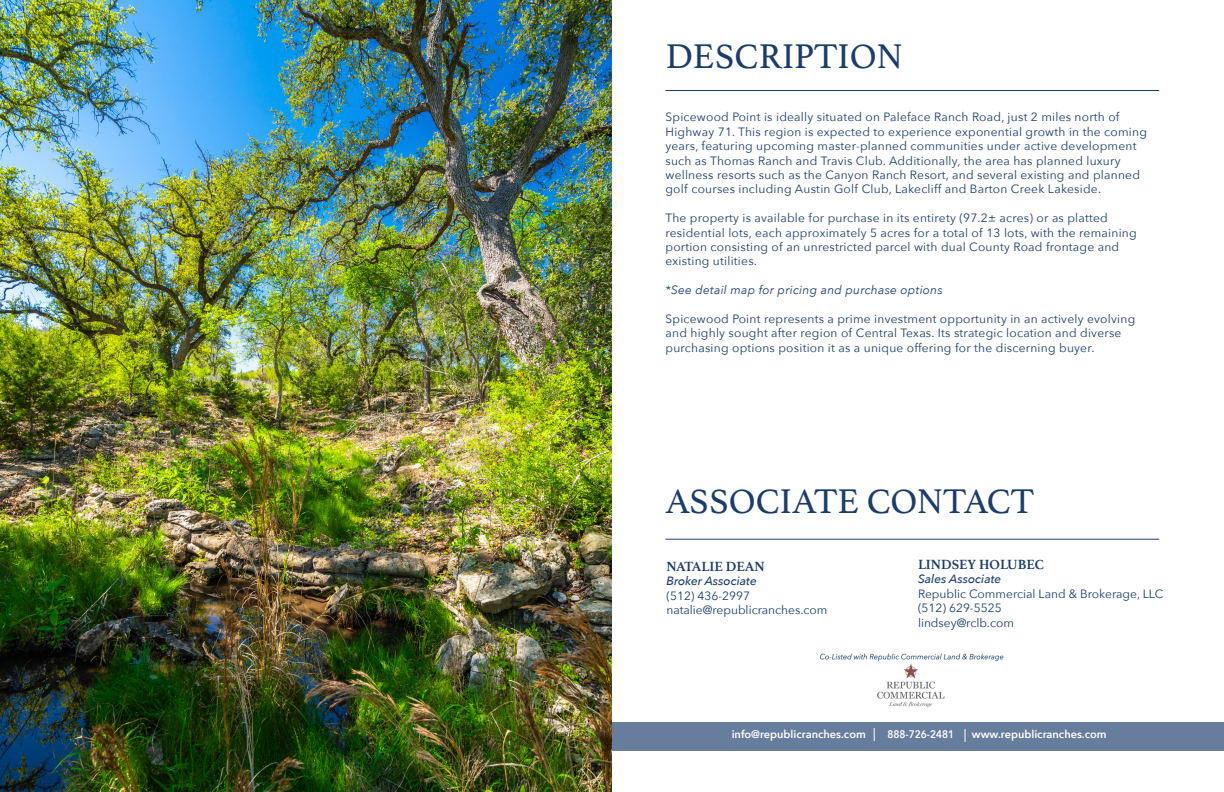
<style>
.page{position:relative;width:1224px;height:792px;background:#fff}
.page>*{position:absolute;margin:0;border:0;box-sizing:border-box;transform-origin:0 0}
.t1{font:36px "Athelas";color:#1b3d6d}
.t2{font:700 14px "Athelas";color:#1b3d6d}
.t3{font:12px/14.4px "Avenir Next";letter-spacing:.02em;color:#1b3d6d}
.t4{font:12px/14.4px "Avenir Next";color:#1b3d6d}
.t5{font:12px "Avenir Next";color:#193d6d}
.t6{font:italic 12px "Avenir Next";letter-spacing:.02em;color:#1b3d6d}
.t7{font:italic 500 12px "Avenir Next";color:#1b3d6d}
.t8{font:600 11px "Avenir Next";color:#fff}
.t9{font:600 11px "Avenir Next";color:#fff;scale:.9 1}
</style>
<div class="page">
<div style="left:612px;top:722px;width:612px;height:29px;background:#677d9d"></div>
<img style="left:0;top:0;width:612px;height:792px">
<hr style="left:666px;top:539px;width:493px;height:1px;background:#1a3e6d">
<svg style="left:874px;top:728px;width:1px;height:13px"></svg>
<svg style="left:965px;top:729px;width:1px;height:13px"></svg>
<hr style="left:666px;top:90px;width:493px;height:1px;background:#1a3e6d">
<img style="left:820px;top:653px;width:184px;height:55px">
<h1 class="t1" style="left:666px;top:27px;width:239px">DESCRIPTION</h1>
<p class="t3" style="left:666px;top:110px;width:483px">Spicewood Point is ideally situated on Paleface Ranch Road, just 2 miles north of Highway 71. This region is expected to experience exponential growth in the coming years, featuring upcoming master-planned communities under active development such as Thomas Ranch and Travis Club. Additionally, the area has planned luxury wellness resorts such as the Canyon Ranch Resort, and several existing and planned golf courses including Austin Golf Club, Lakecliff and Barton Creek Lakeside.</p>
<p class="t3" style="left:666px;top:210px;width:473px">The property is available for purchase in its entirety (97.2± acres) or as platted residential lots, each approximately 5 acres for a total of 13 lots, with the remaining portion consisting of an unrestricted parcel with dual County Road frontage and existing utilities.</p>
<p class="t6" style="left:666px;top:280px;width:279px">*See detail map for pricing and purchase options</p>
<p class="t3" style="left:666px;top:311px;width:471px">Spicewood Point represents a prime investment opportunity in an actively evolving and highly sought after region of Central Texas. Its strategic location and diverse purchasing options position it as a unique offering for the discerning buyer.</p>
<h1 class="t1" style="left:666px;top:472px;width:370px">ASSOCIATE CONTACT</h1>
<p class="t2" style="left:666px;top:555px;width:100px">NATALIE DEAN</p>
<p class="t7" style="left:666px;top:571px;width:92px">Broker Associate</p>
<p class="t4" style="left:666px;top:588px;width:85px">(512) 436-2997</p>
<p class="t5" style="left:666px;top:600px;width:162px">natalie@republicranches.com</p>
<p class="t2" style="left:918px;top:553px;width:128px">LINDSEY HOLUBEC</p>
<p class="t7" style="left:918px;top:569px;width:85px">Sales Associate</p>
<p class="t4" style="left:918px;top:586px;width:247px">Republic Commercial Land &amp; Brokerage, LLC (512) 629-5525</p>
<p class="t5" style="left:918px;top:612px;width:97px">lindsey@rclb.com</p>
<p class="t8" style="left:732px;top:725px;width:136px">info@republicranches.com</p>
<p class="t9" style="left:888px;top:725px;width:76px">888-726-2481</p>
<p class="t8" style="left:972px;top:725px;width:136px">www.republicranches.com</p>
</div>
